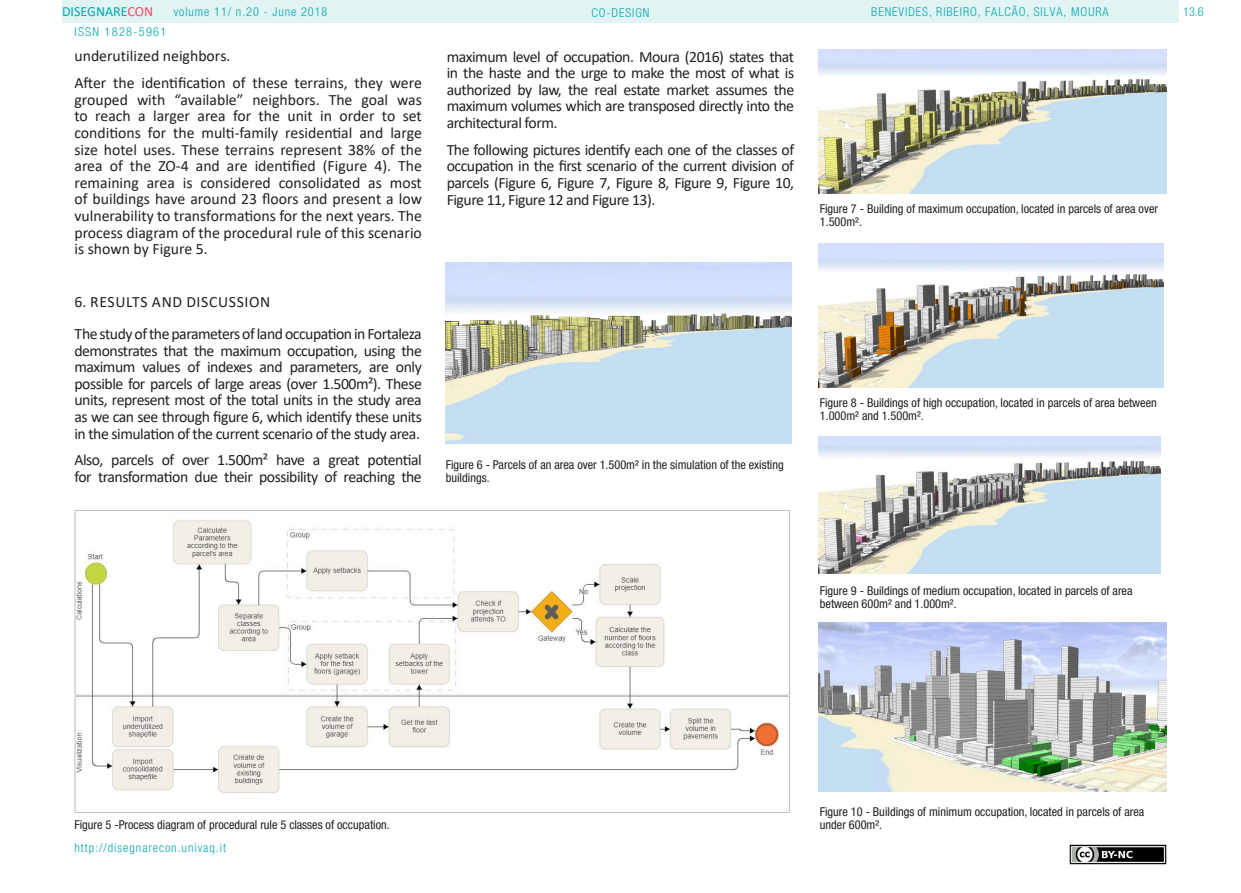
<style>
.page{position:relative;width:1241px;height:893px;background:#fff}
.page>*{position:absolute;margin:0;border:0;box-sizing:border-box;transform-origin:0 0}
.Paragrafo_Capitolo{font:15.75px/16.6px "Calibri";letter-spacing:-.03em;color:#231f20;text-align:justify}
.Paragrafo_Capitolo-2{font:15.75px "Calibri";color:#231f20}
.Titolo_Capitolo{font:15.75px "Calibri";letter-spacing:.04em;color:#231f20}
.t1{font:14px "Calibri";color:#00aaad}
.Legenda_Figuras{font:condensed 12.25px/13.1px "Helvetica Neue LT Std";color:#231f20}
.t2{font:300 condensed 12.25px "Helvetica Neue LT Std";letter-spacing:.075em;color:#00aaad}
.t3{font:300 condensed 12.25px "Helvetica Neue LT Std";letter-spacing:.11em;color:#00aaad}
.s1{color:#f24862}
</style>
<div class="page">
<div style="left:62px;top:0;width:1116px;height:23px;background:#e2f3f4"></div>
<img style="left:1069px;top:845px;width:97px;height:19px">
<img style="left:74px;top:510px;width:716px;height:303px">
<img style="left:446px;top:262px;width:345px;height:181px">
<img style="left:818px;top:622px;width:348px;height:169px">
<img style="left:818px;top:49px;width:348px;height:145px">
<img style="left:818px;top:243px;width:344px;height:145px">
<img style="left:818px;top:436px;width:342px;height:138px">
<p class="t1" style="left:62px;top:2px;width:93px">DISEGNARE<span class="s1">CON</span></p>
<p class="t2" style="left:871px;top:5px;width:239px">BENEVIDES, RIBEIRO, FALCÃO, SILVA, MOURA</p>
<p class="t2" style="left:174px;top:5px;width:155px">volume 11/ n.20 - June 2018</p>
<p class="t2" style="left:591px;top:5px;width:59px">CO-DESIGN</p>
<p class="t2" style="left:1182px;top:5px;width:22px">13.6</p>
<p class="t3" style="left:74px;top:24px;width:93px">ISSN 1828-5961</p>
<p class="Paragrafo_Capitolo-2" style="left:74px;top:45px;width:158px">underutilized neighbors.</p>
<p class="Paragrafo_Capitolo" style="left:74px;top:74px;width:349px">After the identification of these terrains, they were grouped with “available” neighbors. The goal was to reach a larger area for the unit in order to set conditions for the multi-family residential and large size hotel uses. These terrains represent 38% of the area of the ZO-4 and are identified (Figure 4). The remaining area is considered consolidated as most of buildings have around 23 floors and present a low vulnerability to transformations for the next years. The process diagram of the procedural rule of this scenario is shown by Figure 5.</p>
<p class="Titolo_Capitolo" style="left:74px;top:290px;width:197px">6. RESULTS AND DISCUSSION</p>
<p class="Paragrafo_Capitolo" style="left:74px;top:325px;width:349px">The study of the parameters of land occupation in Fortaleza demonstrates that the maximum occupation, using the maximum values of indexes and parameters, are only possible for parcels of large areas (over 1.500m²). These units, represent most of the total units in the study area as we can see through figure 6, which identify these units in the simulation of the current scenario of the study area.</p>
<p class="Paragrafo_Capitolo" style="left:74px;top:451px;width:349px">Also, parcels of over 1.500m² have a great potential for transformation due their possibility of reaching the</p>
<p class="Paragrafo_Capitolo" style="left:446px;top:48px;width:349px">maximum level of occupation. Moura (2016) states that in the haste and the urge to make the most of what is authorized by law, the real estate market assumes the maximum volumes which are transposed directly into the architectural form.</p>
<p class="Paragrafo_Capitolo" style="left:446px;top:141px;width:349px">The following pictures identify each one of the classes of occupation in the first scenario of the current division of parcels (Figure 6, Figure 7, Figure 8, Figure 9, Figure 10, Figure 11, Figure 12 and Figure 13).</p>
<p class="Legenda_Figuras" style="left:446px;top:458px;width:339px">Figure 6 - Parcels of an area over 1.500m² in the simulation of the existing buildings.</p>
<p class="Legenda_Figuras" style="left:819px;top:202px;width:339px">Figure 7 - Building of maximum occupation, located in parcels of area over<br>1.500m².</p>
<p class="Legenda_Figuras" style="left:819px;top:396px;width:338px">Figure 8 - Buildings of high occupation, located in parcels of area between<br>1.000m² and 1.500m².</p>
<p class="Legenda_Figuras" style="left:819px;top:584px;width:314px">Figure 9 - Buildings of medium occupation, located in parcels of area between 600m² and 1.000m².</p>
<p class="Legenda_Figuras" style="left:74px;top:818px;width:317px">Figure 5 -Process diagram of procedural rule 5 classes of occupation.</p>
<p class="t2" style="left:74px;top:841px;width:153px">http://disegnarecon.univaq.it</p>
<p class="Legenda_Figuras" style="left:819px;top:805px;width:326px">Figure 10 - Buildings of minimum occupation, located in parcels of area under 600m².</p>
</div>
